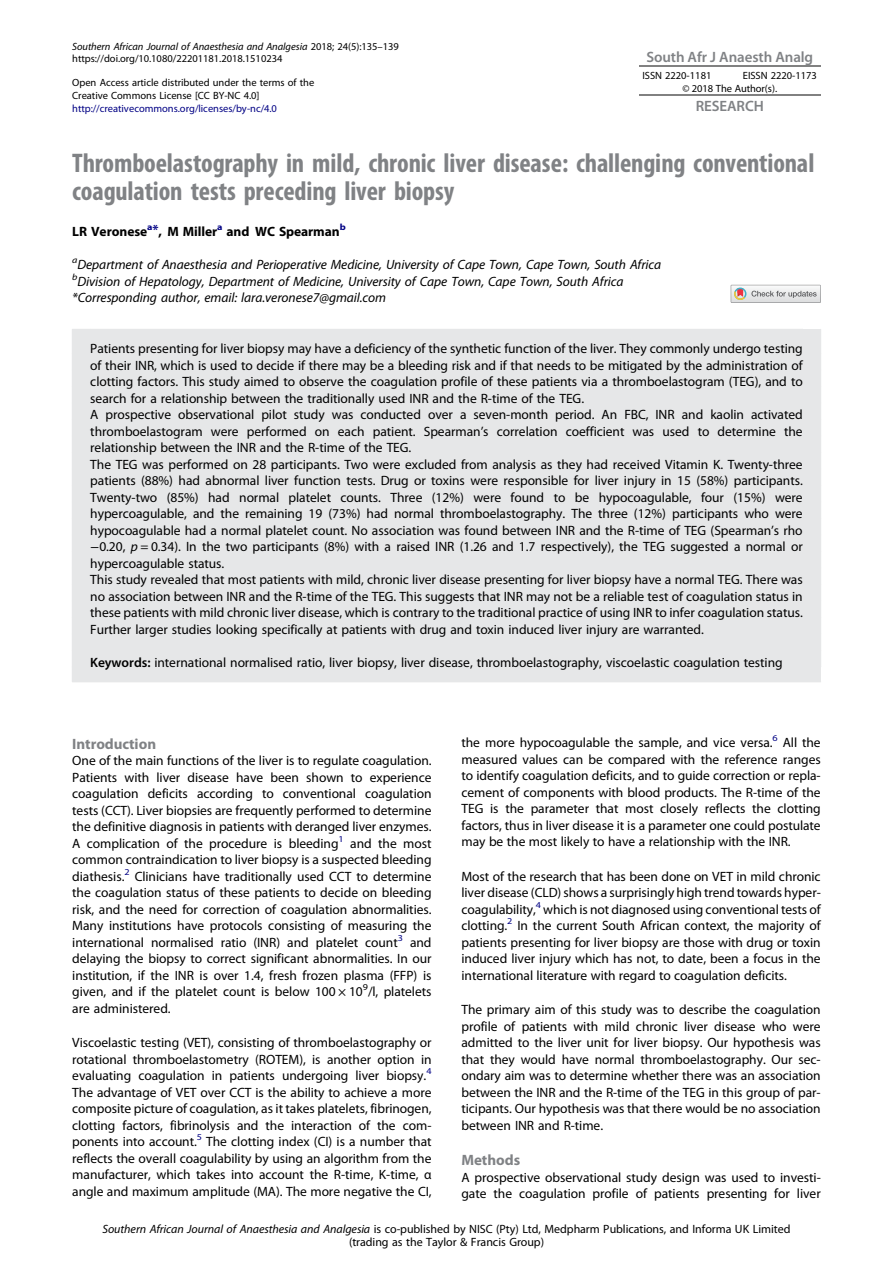
<style>
.page{position:relative;width:893px;height:1263px;background:#fff}
.page>*{position:absolute;margin:0;border:0;box-sizing:border-box;transform-origin:0 0}
.t1{font:27px/28.5px "Adv OT919 a 0533.B";color:#808285}
.t2{font:15px "Adv O Tce 3 d 9 a 73";color:#808285}
.t3{font:15px "Adv OT3 b 30 f 6 db.B";color:#808285}
.t4{font:13.5px/16.5px "Adv OT46 dcae 81";color:#000;text-align:justify}
.t5{font:13.5px/16.5px "Adv OT65 f 8 a 23 b.I";color:#000}
.t6{font:13.5px "Adv OT3 b 30 f 6 db.B";color:#000}
.t7{font:12px/13.5px "Adv OT46 dcae 81";color:#000;text-align:center}
.t8{font:10.5px/12.8px "Adv OT46 dcae 81";color:#000}
.t9{font:10.5px "Adv OT65 f 8 a 23 b.I";color:#000}
.t10{font:10.5px "Adv OT46 dcae 81";color:#000084}
.s1{font-family:"Adv OT46 dcae 81"}
.s2{color:#000084}
.s3{font-style:inherit}
.s4{font-family:"Adv OT8608 a 8 d 1"}
.s5{font-family:"Adv OT65 f 8 a 23 b.I"}
.s6{font-family:"Adv O Tce 3 d 9 a 73"}
</style>
<div class="page">
<div style="left:72px;top:329px;width:749px;height:353px;background:#e6e7e8"></div>
<svg style="left:731px;top:285px;width:90px;height:18px"></svg>
<hr style="left:639px;top:65px;width:182px;height:2px;background:#818181">
<hr style="left:639px;top:94px;width:182px;height:2px;background:#818181">
<p class="t9" style="left:72px;top:41px;width:328px">Southern African Journal of Anaesthesia and Analgesia <span class="s1">2018; 24(5):135</span><span class="s1">–</span><span class="s1">139</span></p>
<p class="t8" style="left:72px;top:53px;width:212px">https://doi.org/10.1080/22201181.2018.1510234</p>
<p class="t8" style="left:72px;top:77px;width:243px">Open Access article distributed under the terms of the<br>Creative Commons License [CC BY-NC 4.0]</p>
<p class="t10" style="left:72px;top:103px;width:206px">http://creativecommons.org/licenses/by-nc/4.0</p>
<p class="t2" style="left:646px;top:49px;width:168px">South Afr J Anaesth Analg</p>
<p class="t8" style="left:642px;top:69px;width:70px">ISSN 2220-1181</p>
<p class="t8" style="left:682px;top:69px;width:136px;text-indent:61px">EISSN 2220-1173 © 2018 The Author(s).</p>
<p class="t2" style="left:696px;top:98px;width:70px">RESEARCH</p>
<h1 class="t1" style="left:72px;top:149px;width:744px">Thromboelastography in mild, chronic liver disease: challenging conventional coagulation tests preceding liver biopsy</h1>
<p class="t6" style="left:72px;top:224px;width:275px">LR Veronese<sup>a</sup><span class="s2">*</span>, M Miller<sup>a</sup> and WC Spearman<sup>b</sup></p>
<p class="t5" style="left:72px;top:257px;width:590px"><sup>a</sup>Department of Anaesthesia and Perioperative Medicine, University of Cape Town, Cape Town, South Africa <sup>b</sup>Division of Hepatology, Department of Medicine, University of Cape Town, Cape Town, South Africa *Corresponding author, email: lara.veronese7@gmail.com</p>
<p class="t4" style="left:90px;top:341px;width:714px;text-align:left">Patients presenting for liver biopsy may have a deficiency of the synthetic function of the liver. They commonly undergo testing of their INR, which is used to decide if there may be a bleeding risk and if that needs to be mitigated by the administration of clotting factors. This study aimed to observe the coagulation profile of these patients via a thromboelastogram (TEG), and to search for a relationship between the traditionally used INR and the R-time of the TEG.<br>A prospective observational pilot study was conducted over a seven-month period. An FBC, INR and kaolin activated thromboelastogram were performed on each patient. Spearman<span class="s3">’</span>s correlation coefficient was used to determine the relationship between the INR and the R-time of the TEG.<br>The TEG was performed on 28 participants. Two were excluded from analysis as they had received Vitamin K. Twenty-three patients (88%) had abnormal liver function tests. Drug or toxins were responsible for liver injury in 15 (58%) participants.<br>Twenty-two (85%) had normal platelet counts. Three (12%) were found to be hypocoagulable, four (15%) were hypercoagulable, and the remaining 19 (73%) had normal thromboelastography. The three (12%) participants who were hypocoagulable had a normal platelet count. No association was found between INR and the R-time of TEG (Spearman<span class="s3">’</span>s rho <span class="s4">−</span>0.20, <span class="s5">p</span> = 0.34). In the two participants (8%) with a raised INR (1.26 and 1.7 respectively), the TEG suggested a normal or hypercoagulable status.<br>This study revealed that most patients with mild, chronic liver disease presenting for liver biopsy have a normal TEG. There was no association between INR and the R-time of the TEG. This suggests that INR may not be a reliable test of coagulation status in these patients with mild chronic liver disease, which is contrary to the traditional practice of using INR to infer coagulation status.<br>Further larger studies looking specifically at patients with drug and toxin induced liver injury are warranted.</p>
<p class="t4" style="left:90px;top:654px;width:694px"><span class="s6">Keywords:</span> international normalised ratio, liver biopsy, liver disease, thromboelastography, viscoelastic coagulation testing</p>
<p class="t3" style="left:72px;top:735px;width:85px">Introduction</p>
<p class="t4" style="left:72px;top:753px;width:361px">One of the main functions of the liver is to regulate coagulation.<br>Patients with liver disease have been shown to experience coagulation deficits according to conventional coagulation tests (CCT). Liver biopsies are frequently performed to determine the definitive diagnosis in patients with deranged liver enzymes.<br>A complication of the procedure is bleeding<sup>1</sup> and the most common contraindication to liver biopsy is a suspected bleeding diathesis.<sup>2</sup> Clinicians have traditionally used CCT to determine the coagulation status of these patients to decide on bleeding risk, and the need for correction of coagulation abnormalities.<br>Many institutions have protocols consisting of measuring the international normalised ratio (INR) and platelet count<sup>3</sup> and delaying the biopsy to correct significant abnormalities. In our institution, if the INR is over 1.4, fresh frozen plasma (FFP) is given, and if the platelet count is below 100 × 10<sup>9</sup>/l, platelets are administered.</p>
<p class="t4" style="left:72px;top:1035px;width:361px">Viscoelastic testing (VET), consisting of thromboelastography or rotational thromboelastometry (ROTEM), is another option in evaluating coagulation in patients undergoing liver biopsy.<sup>4<br></sup>The advantage of VET over CCT is the ability to achieve a more composite picture of coagulation, as it takes platelets, fibrinogen, clotting factors, fibrinolysis and the interaction of the com&shy;ponents into account.<sup>5</sup> The clotting index (CI) is a number that reflects the overall coagulability by using an algorithm from the manufacturer, which takes into account the R-time, K-time, <span class="s3">α </span>angle and maximum amplitude (MA). The more negative the CI,</p>
<p class="t4" style="left:461px;top:735px;width:361px">the more hypocoagulable the sample, and vice versa.<sup>6</sup> All the measured values can be compared with the reference ranges to identify coagulation deficits, and to guide correction or repla&shy;cement of components with blood products. The R-time of the TEG is the parameter that most closely reflects the clotting factors, thus in liver disease it is a parameter one could postulate may be the most likely to have a relationship with the INR.</p>
<p class="t4" style="left:461px;top:868px;width:361px">Most of the research that has been done on VET in mild chronic liver disease (CLD) shows a surprisingly high trend towards hyper&shy;coagulability,<sup>4</sup> which is not diagnosed using conventional tests of clotting.<sup>2</sup> In the current South African context, the majority of patients presenting for liver biopsy are those with drug or toxin induced liver injury which has not, to date, been a focus in the international literature with regard to coagulation deficits.</p>
<p class="t4" style="left:461px;top:1002px;width:361px">The primary aim of this study was to describe the coagulation profile of patients with mild chronic liver disease who were admitted to the liver unit for liver biopsy. Our hypothesis was that they would have normal thromboelastography. Our sec&shy;ondary aim was to determine whether there was an association between the INR and the R-time of the TEG in this group of par&shy;ticipants. Our hypothesis was that there would be no association between INR and R-time.</p>
<p class="t3" style="left:461px;top:1151px;width:60px">Methods</p>
<p class="t4" style="left:461px;top:1169px;width:361px">A prospective observational study design was used to investi&shy;gate the coagulation profile of patients presenting for liver</p>
<p class="t7" style="left:103px;top:1222px;width:689px"><span class="s5">Southern African Journal of Anaesthesia and Analgesia</span> is co-published by NISC (Pty) Ltd, Medpharm Publications, and Informa UK Limited (trading as the Taylor &amp; Francis Group)</p>
</div>
